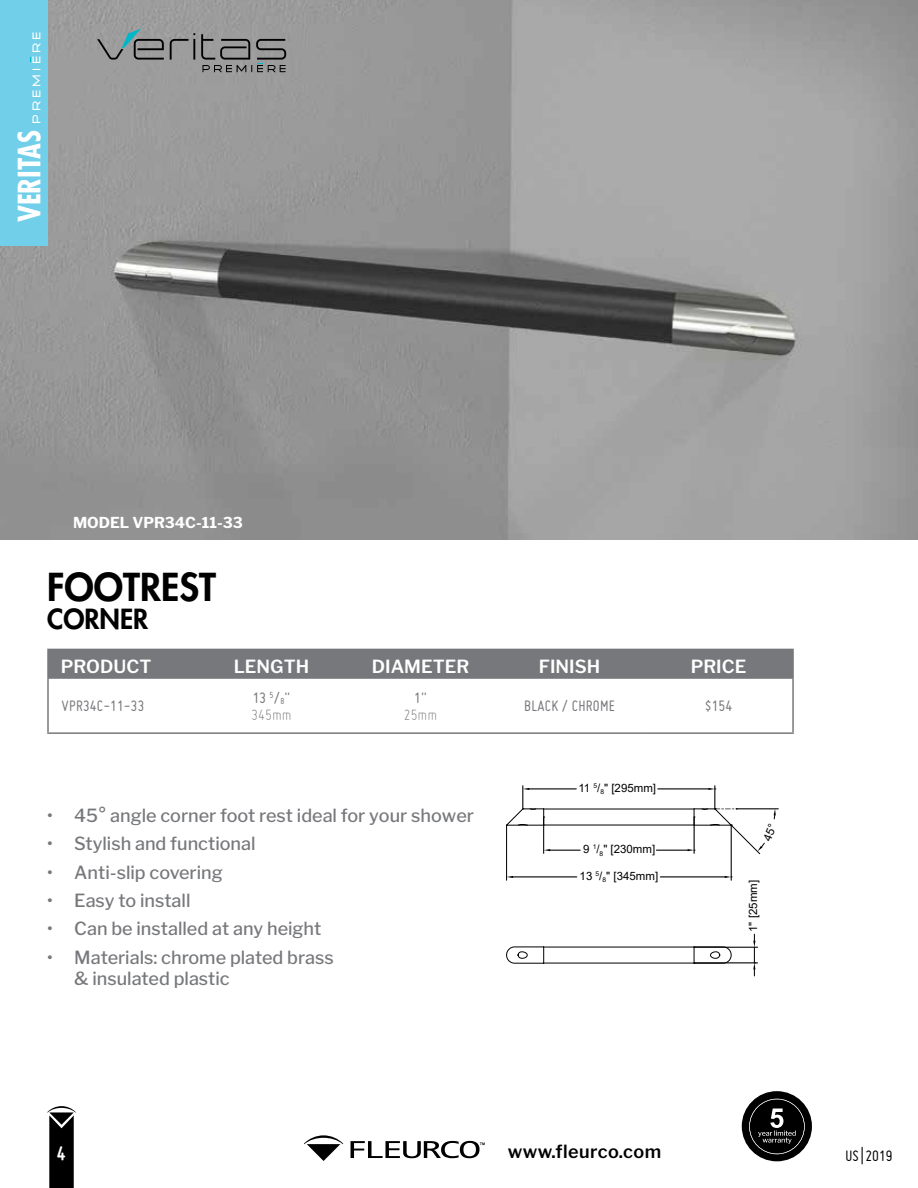
<style>
.page{position:relative;width:918px;height:1188px;background:#fff}
.page>*{position:absolute;margin:0;border:0;box-sizing:border-box;transform-origin:0 0}
.t1{font:800 37.5px "Futura Std";color:#000}
.t2{font:800 27px "Futura Std";color:#000}
.t3{font:700 21px "Miso";color:#fff}
.t4{font:500 18px/21.6px "Libre Franklin";color:#77787b}
.t5{font:600 18px "Libre Franklin";color:#fff}
.t6{font:600 18px "Libre Franklin";letter-spacing:.025em;color:#000}
.t7{font:16.5px "Miso";letter-spacing:.015em;color:#77787b}
.t8{font:300 16.5px/16.5px "Miso";color:#77787b}
.t9{font:16.5px "Miso";letter-spacing:-.01em;color:#000}
.t10{font:700 15px "Libre Franklin";color:#fff}
.t11{font:14.4px "Radiometry";letter-spacing:.26em;color:#fff}
.t12{font:11.55px "Arial";color:#000}
.s1{font-family:"Futura Std";font-weight:700;font-stretch:condensed;font-size:30px}
.s2{font-weight:400}
.s3{font-weight:400;font-size:9.6px}
</style>
<div class="page">
<img style="left:0;top:0;width:918px;height:540px">
<div style="left:0;top:0;width:47px;height:246px;background:#72cfe9"></div>
<svg style="left:47px;top:1106px;width:29px;height:82px"></svg>
<svg style="left:304px;top:1135px;width:39px;height:26px"></svg>
<svg style="left:351px;top:1141px;width:134px;height:17px"></svg>
<div style="left:742px;top:1091px;width:70px;height:70px;background:#000;border-radius:50%"></div>
<svg style="left:749px;top:1099px;width:56px;height:55px"></svg>
<svg style="left:97px;top:29px;width:189px;height:43px;background:#868889"></svg>
<div style="left:49px;top:650px;width:743px;height:29px;background:#77787b"></div>
<hr style="left:47px;top:732px;width:150px;height:2px;background:#77787b">
<hr style="left:197px;top:732px;width:149px;height:2px;background:#77787b">
<hr style="left:346px;top:732px;width:149px;height:2px;background:#77787b">
<hr style="left:495px;top:732px;width:149px;height:2px;background:#77787b">
<hr style="left:644px;top:732px;width:150px;height:2px;background:#77787b">
<hr style="left:47px;top:649px;width:150px;height:1px;background:#77787b">
<hr style="left:47px;top:650px;width:2px;height:29px;background:#77787b">
<hr style="left:197px;top:649px;width:149px;height:1px;background:#77787b">
<hr style="left:346px;top:649px;width:149px;height:1px;background:#77787b">
<hr style="left:495px;top:649px;width:149px;height:1px;background:#77787b">
<hr style="left:644px;top:649px;width:150px;height:1px;background:#77787b">
<hr style="left:792px;top:650px;width:2px;height:29px;background:#77787b">
<hr style="left:47px;top:679px;width:2px;height:53px;background:#77787b">
<hr style="left:792px;top:679px;width:2px;height:53px;background:#77787b">
<hr style="left:506px;top:825px;width:1px;height:55px;background:#000">
<hr style="left:731px;top:825px;width:1px;height:55px;background:#000">
<hr style="left:513px;top:877px;width:64px;height:1px;background:#000">
<hr style="left:660px;top:877px;width:65px;height:1px;background:#000">
<svg style="left:507px;top:876px;width:6px;height:2px"></svg>
<svg style="left:725px;top:876px;width:7px;height:2px"></svg>
<hr style="left:736px;top:809px;width:42px;height:1px;background:#000">
<hr style="left:694px;top:947px;width:64px;height:1px;background:#000">
<hr style="left:694px;top:963px;width:64px;height:1px;background:#000">
<svg style="left:506px;top:946px;width:226px;height:18px"></svg>
<svg style="left:753px;top:934px;width:2px;height:42px"></svg>
<svg style="left:506px;top:786px;width:270px;height:68px"></svg>
<p class="t11" style="left:30px;top:222px;width:193px;rotate:-90deg"><span class="s1">VERITAS</span> PREMIERE</p>
<p class="t10" style="left:73px;top:514px;width:171px">MODEL VPR34C-11-33</p>
<h1 class="t1" style="left:47px;top:563px;width:170px">FOOTREST</h1>
<h2 class="t2" style="left:47px;top:602px;width:103px">CORNER</h2>
<p class="t5" style="left:61px;top:655px;width:92px">PRODUCT</p>
<p class="t5" style="left:234px;top:655px;width:77px">LENGTH</p>
<p class="t5" style="left:372px;top:655px;width:99px">DIAMETER</p>
<p class="t5" style="left:539px;top:655px;width:63px">FINISH</p>
<p class="t5" style="left:691px;top:655px;width:57px">PRICE</p>
<p class="t7" style="left:62px;top:697px;width:84px">VPR34C-11-33</p>
<p class="t8" style="left:251px;top:689px;width:42px"><span class="s2">13</span> <sup>5</sup><span class="s2">/</span><span class="s3">8</span><span class="s2">"<br></span>345mm</p>
<p class="t7" style="left:414px;top:689px;width:14px">1"</p>
<p class="t7" style="left:524px;top:697px;width:92px">BLACK / CHROME</p>
<p class="t7" style="left:705px;top:697px;width:29px">$154</p>
<p class="t8" style="left:404px;top:706px;width:35px">25mm</p>
<p class="t4" style="left:47px;top:805px;width:428px">• 45° angle corner foot rest ideal for your shower</p>
<p class="t4" style="left:47px;top:833px;width:210px">• Stylish and functional</p>
<p class="t4" style="left:47px;top:861px;width:177px">• Anti-slip covering</p>
<p class="t4" style="left:47px;top:890px;width:145px">• Easy to install</p>
<p class="t4" style="left:47px;top:918px;width:276px">• Can be installed at any height</p>
<p class="t4" style="left:74px;top:946px;width:261px;text-indent:-27px">• Materials: chrome plated brass &amp; insulated plastic</p>
<p class="t12" style="left:578px;top:780px;width:79px">11 <sup>5</sup>/<sub>8</sub>" [295mm]</p>
<p class="t12" style="left:583px;top:841px;width:74px">9 <sup>1</sup>/<sub>8</sub>" [230mm]</p>
<p class="t12" style="left:580px;top:868px;width:80px">13 <sup>5</sup>/<sub>8</sub>" [345mm]</p>
<p class="t12" style="left:745px;top:932px;width:53px;rotate:-90deg">1" [25mm]</p>
<p class="t3" style="left:57px;top:1142px;width:10px">4</p>
<p class="t6" style="left:508px;top:1141px;width:155px">www.fleurco.com</p>
<p class="t9" style="left:846px;top:1147px;width:48px">US | 2019</p>
</div>
